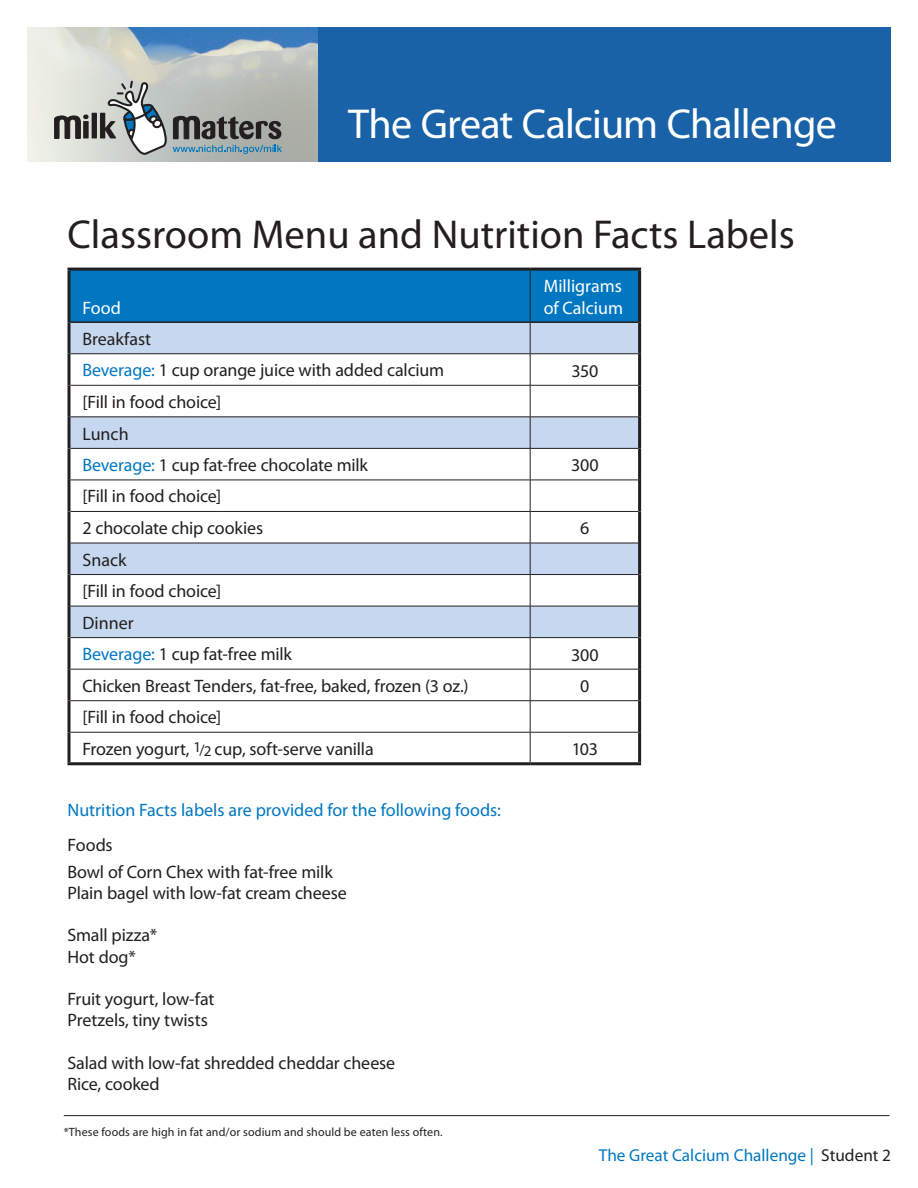
<style>
.page{position:relative;width:918px;height:1188px;background:#fff}
.page>*{position:absolute;margin:0;border:0;box-sizing:border-box;transform-origin:0 0}
.t1{font:42px "Myriad Pro";letter-spacing:-.02em;color:#fff}
.E_Head{font:40.5px "Myriad Pro";color:#231f20}
.Text_Body{font:18px "Myriad Pro";letter-spacing:-.01em;color:#231f20}
.Text__Table{font:18px "Myriad Pro";letter-spacing:-.01em;color:#231f20}
.t2{font:18px "Myriad Pro";color:#0077c0}
.Table_Head{font:18px/21.6px "Myriad Pro";color:#fff}
.Text__Table_Numbers{font:18px "Myriad Pro";letter-spacing:-.015em;color:#231f20}
.D_Head{font:18px "Myriad Pro";letter-spacing:-.005em;color:#231f20}
.t3{font:17.25px "Myriad Pro";color:#0077c0}
.Text_Note{font:12px "Myriad Pro";letter-spacing:.01em;color:#231f20}
.s1{color:#0077c0}
.s2{font-size:15px}
.s3{color:#231f20}
</style>
<div class="page">
<div style="left:27px;top:27px;width:864px;height:135px;background:#1962a8"></div>
<img style="left:27px;top:27px;width:291px;height:135px">
<svg style="left:54px;top:114px;width:35px;height:25px"></svg>
<div style="left:92px;top:113px;width:5px;height:25px;background:#231f20"></div>
<svg style="left:100px;top:81px;width:182px;height:74px;background:#a0a6a5"></svg>
<div style="left:70px;top:271px;width:568px;height:50px;background:#0077c0"></div>
<svg style="left:70px;top:323px;width:568px;height:314px"></svg>
<hr style="left:67px;top:322px;width:3px;height:32px;background:#231f20">
<hr style="left:638px;top:322px;width:3px;height:32px;background:#231f20">
<hr style="left:67px;top:354px;width:3px;height:31px;background:#231f20">
<hr style="left:638px;top:354px;width:3px;height:31px;background:#231f20">
<hr style="left:67px;top:385px;width:3px;height:32px;background:#231f20">
<hr style="left:638px;top:385px;width:3px;height:32px;background:#231f20">
<hr style="left:67px;top:417px;width:3px;height:31px;background:#231f20">
<hr style="left:638px;top:417px;width:3px;height:31px;background:#231f20">
<hr style="left:67px;top:448px;width:3px;height:32px;background:#231f20">
<hr style="left:638px;top:448px;width:3px;height:32px;background:#231f20">
<hr style="left:67px;top:480px;width:3px;height:31px;background:#231f20">
<hr style="left:638px;top:480px;width:3px;height:31px;background:#231f20">
<hr style="left:67px;top:511px;width:3px;height:32px;background:#231f20">
<hr style="left:638px;top:511px;width:3px;height:32px;background:#231f20">
<hr style="left:67px;top:543px;width:3px;height:32px;background:#231f20">
<hr style="left:638px;top:543px;width:3px;height:32px;background:#231f20">
<hr style="left:67px;top:575px;width:3px;height:31px;background:#231f20">
<hr style="left:638px;top:575px;width:3px;height:31px;background:#231f20">
<hr style="left:67px;top:606px;width:3px;height:32px;background:#231f20">
<hr style="left:638px;top:606px;width:3px;height:32px;background:#231f20">
<hr style="left:67px;top:638px;width:3px;height:31px;background:#231f20">
<hr style="left:638px;top:638px;width:3px;height:31px;background:#231f20">
<hr style="left:67px;top:669px;width:3px;height:32px;background:#231f20">
<hr style="left:638px;top:669px;width:3px;height:32px;background:#231f20">
<hr style="left:67px;top:701px;width:3px;height:31px;background:#231f20">
<hr style="left:638px;top:701px;width:3px;height:31px;background:#231f20">
<hr style="left:67px;top:732px;width:3px;height:30px;background:#231f20">
<hr style="left:638px;top:732px;width:3px;height:30px;background:#231f20">
<hr style="left:67px;top:762px;width:463px;height:3px;background:#231f20">
<hr style="left:530px;top:762px;width:111px;height:3px;background:#231f20">
<hr style="left:530px;top:323px;width:1px;height:31px;background:#231f20">
<hr style="left:70px;top:354px;width:460px;height:1px;background:#231f20">
<hr style="left:530px;top:354px;width:108px;height:1px;background:#231f20">
<hr style="left:530px;top:354px;width:1px;height:31px;background:#231f20">
<hr style="left:70px;top:385px;width:460px;height:1px;background:#231f20">
<hr style="left:530px;top:385px;width:108px;height:1px;background:#231f20">
<hr style="left:530px;top:385px;width:1px;height:32px;background:#231f20">
<hr style="left:70px;top:417px;width:460px;height:1px;background:#231f20">
<hr style="left:530px;top:417px;width:108px;height:1px;background:#231f20">
<hr style="left:530px;top:417px;width:1px;height:31px;background:#231f20">
<hr style="left:70px;top:448px;width:460px;height:1px;background:#231f20">
<hr style="left:530px;top:448px;width:108px;height:1px;background:#231f20">
<hr style="left:530px;top:449px;width:1px;height:31px;background:#231f20">
<hr style="left:70px;top:480px;width:460px;height:1px;background:#231f20">
<hr style="left:530px;top:480px;width:108px;height:1px;background:#231f20">
<hr style="left:530px;top:480px;width:1px;height:31px;background:#231f20">
<hr style="left:70px;top:511px;width:460px;height:1px;background:#231f20">
<hr style="left:530px;top:511px;width:108px;height:1px;background:#231f20">
<hr style="left:530px;top:512px;width:1px;height:31px;background:#231f20">
<hr style="left:70px;top:543px;width:460px;height:1px;background:#231f20">
<hr style="left:530px;top:543px;width:108px;height:1px;background:#231f20">
<hr style="left:530px;top:543px;width:1px;height:31px;background:#231f20">
<hr style="left:70px;top:574px;width:460px;height:1px;background:#231f20">
<hr style="left:530px;top:574px;width:108px;height:1px;background:#231f20">
<hr style="left:530px;top:575px;width:1px;height:31px;background:#231f20">
<hr style="left:70px;top:606px;width:460px;height:1px;background:#231f20">
<hr style="left:530px;top:606px;width:108px;height:1px;background:#231f20">
<hr style="left:530px;top:606px;width:1px;height:31px;background:#231f20">
<hr style="left:70px;top:637px;width:460px;height:1px;background:#231f20">
<hr style="left:530px;top:637px;width:108px;height:1px;background:#231f20">
<hr style="left:530px;top:638px;width:1px;height:31px;background:#231f20">
<hr style="left:70px;top:669px;width:460px;height:1px;background:#231f20">
<hr style="left:530px;top:669px;width:108px;height:1px;background:#231f20">
<hr style="left:530px;top:669px;width:1px;height:32px;background:#231f20">
<hr style="left:70px;top:700px;width:460px;height:1px;background:#231f20">
<hr style="left:530px;top:700px;width:108px;height:1px;background:#231f20">
<hr style="left:530px;top:701px;width:1px;height:31px;background:#231f20">
<hr style="left:70px;top:732px;width:460px;height:1px;background:#231f20">
<hr style="left:530px;top:732px;width:108px;height:1px;background:#231f20">
<hr style="left:530px;top:732px;width:1px;height:30px;background:#231f20">
<hr style="left:67px;top:268px;width:463px;height:3px;background:#231f20">
<hr style="left:67px;top:271px;width:3px;height:51px;background:#231f20">
<hr style="left:530px;top:268px;width:111px;height:3px;background:#231f20">
<hr style="left:638px;top:271px;width:3px;height:51px;background:#231f20">
<hr style="left:530px;top:271px;width:1px;height:50px;background:#231f20">
<hr style="left:70px;top:321px;width:460px;height:2px;background:#231f20">
<hr style="left:530px;top:321px;width:108px;height:2px;background:#231f20">
<hr style="left:64px;top:1115px;width:826px;height:1px;background:#231f20">
<h1 class="t1" style="left:348px;top:98px;width:491px">The Great Calcium Challenge</h1>
<p class="E_Head" style="left:67px;top:210px;width:729px">Classroom Menu and Nutrition Facts Labels</p>
<p class="Table_Head" style="left:82px;top:296px;width:40px">Food</p>
<p class="Table_Head" style="left:544px;top:275px;width:81px">Milligrams of Calcium</p>
<p class="Text_Body" style="left:82px;top:328px;width:70px">Breakfast</p>
<p class="Text__Table" style="left:82px;top:359px;width:363px"><span class="s1">Beverage:</span> 1 cup orange juice with added calcium</p>
<p class="Text__Table_Numbers" style="left:572px;top:360px;width:28px">350</p>
<p class="Text__Table" style="left:82px;top:391px;width:140px">[Fill in food choice]</p>
<p class="Text_Body" style="left:82px;top:423px;width:48px">Lunch</p>
<p class="Text__Table" style="left:82px;top:454px;width:287px"><span class="s1">Beverage:</span> 1 cup fat-free chocolate milk</p>
<p class="Text__Table_Numbers" style="left:571px;top:454px;width:29px">300</p>
<p class="Text__Table" style="left:82px;top:485px;width:140px">[Fill in food choice]</p>
<p class="Text__Table" style="left:82px;top:517px;width:182px">2 chocolate chip cookies</p>
<p class="Text__Table_Numbers" style="left:580px;top:517px;width:11px">6</p>
<p class="Text_Body" style="left:82px;top:549px;width:46px">Snack</p>
<p class="Text__Table" style="left:82px;top:580px;width:140px">[Fill in food choice]</p>
<p class="Text_Body" style="left:82px;top:612px;width:53px">Dinner</p>
<p class="Text_Body" style="left:82px;top:643px;width:211px"><span class="s1">Beverage:</span> 1 cup fat-free milk</p>
<p class="Text__Table_Numbers" style="left:571px;top:643px;width:29px">300</p>
<p class="Text_Body" style="left:82px;top:675px;width:388px">Chicken Breast Tenders, fat-free, baked, frozen (3 oz.)</p>
<p class="Text__Table_Numbers" style="left:580px;top:675px;width:11px">0</p>
<p class="Text_Body" style="left:82px;top:706px;width:140px">[Fill in food choice]</p>
<p class="Text_Body" style="left:82px;top:738px;width:293px">Frozen yogurt, <sup>1</sup><span class="s2">/</span><sub>2</sub> cup, soft-serve vanilla</p>
<p class="Text__Table_Numbers" style="left:572px;top:738px;width:28px">103</p>
<p class="t2" style="left:67px;top:799px;width:435px">Nutrition Facts labels are provided for the following foods:</p>
<p class="D_Head" style="left:67px;top:834px;width:47px">Foods</p>
<p class="Text_Body" style="left:67px;top:861px;width:267px">Bowl of Corn Chex with fat-free milk</p>
<p class="Text_Body" style="left:67px;top:882px;width:281px">Plain bagel with low-fat cream cheese</p>
<p class="Text_Body" style="left:67px;top:924px;width:91px">Small pizza*</p>
<p class="Text_Body" style="left:67px;top:946px;width:70px">Hot dog*</p>
<p class="Text_Body" style="left:67px;top:988px;width:148px">Fruit yogurt, low-fat</p>
<p class="Text_Body" style="left:67px;top:1009px;width:142px">Pretzels, tiny twists</p>
<p class="Text_Body" style="left:67px;top:1052px;width:329px">Salad with low-fat shredded cheddar cheese</p>
<p class="Text_Body" style="left:67px;top:1073px;width:94px">Rice, cooked</p>
<p class="Text_Note" style="left:64px;top:1124px;width:380px">*These foods are high in fat and/or sodium and should be eaten less often.</p>
<p class="t3" style="left:599px;top:1145px;width:294px">The Great Calcium Challenge | <span class="s3">Student 2</span></p>
</div>
